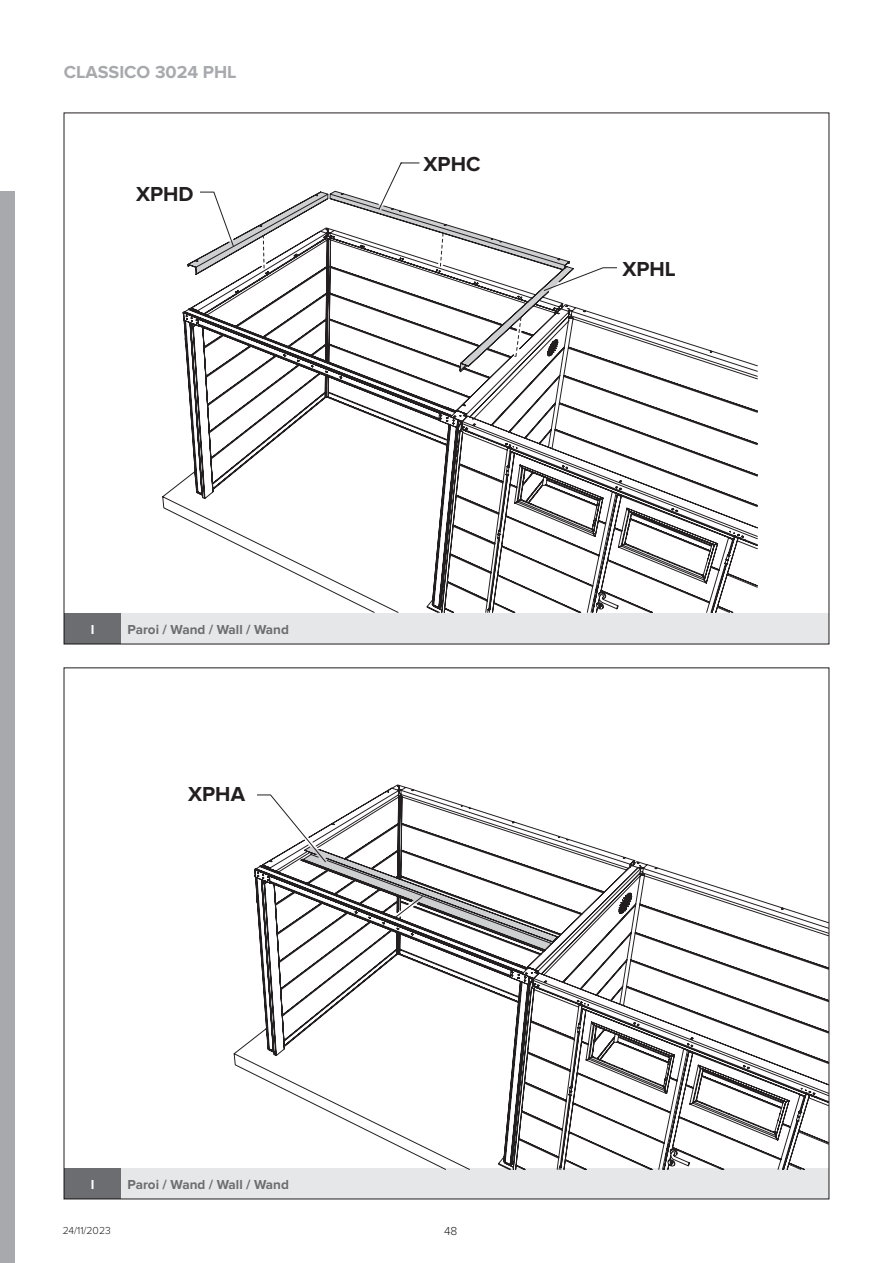
<style>
.page{position:relative;width:893px;height:1263px;background:#fff}
.page>*{position:absolute;margin:0;border:0;box-sizing:border-box;transform-origin:0 0}
.t1{font:700 21px "Proxima Nova";color:#231f20}
.t2{font:700 18px "Proxima Nova";color:#a8a9ad}
.t3{font:700 13.5px "Proxima Nova";color:#6c6d70}
.t4{font:700 13.5px "Proxima Nova";color:#fff}
.t5{font:300 12px "Proxima Nova";color:#231f20}
.t6{font:300 10.5px "Proxima Nova";color:#231f20}
</style>
<div class="page">
<div style="left:0;top:191px;width:15px;height:1072px;background:#a8a9ad"></div>
<div style="left:64px;top:613px;width:58px;height:31px;background:#6c6d70"></div>
<div style="left:122px;top:613px;width:707px;height:31px;background:#e6e7e9"></div>
<svg style="left:162px;top:312px;width:596px;height:301px"></svg>
<svg style="left:183px;top:162px;width:439px;height:216px"></svg>
<div style="left:64px;top:1168px;width:58px;height:31px;background:#6c6d70"></div>
<div style="left:122px;top:1168px;width:707px;height:31px;background:#e6e7e9"></div>
<div style="left:106px;top:668px;width:723px;height:501px;background:#fff"></div>
<svg style="left:233px;top:784px;width:594px;height:386px"></svg>
<div style="left:198px;top:785px;width:58px;height:29px;background:#fff"></div>
<svg style="left:596px;top:784px;width:77px;height:154px"></svg>
<h2 class="t2" style="left:64px;top:62px;width:174px">CLASSICO 3024 PHL</h2>
<h1 class="t1" style="left:136px;top:179px;width:59px">XPHD</h1>
<h1 class="t1" style="left:424px;top:148px;width:58px">XPHC</h1>
<p class="t4" style="left:91px;top:622px;width:5px">I</p>
<p class="t3" style="left:128px;top:622px;width:163px">Paroi / Wand / Wall / Wand</p>
<h1 class="t1" style="left:188px;top:782px;width:58px">XPHA</h1>
<h1 class="t1" style="left:622px;top:253px;width:55px">XPHL</h1>
<p class="t4" style="left:91px;top:1176px;width:5px">I</p>
<p class="t3" style="left:128px;top:1176px;width:163px">Paroi / Wand / Wall / Wand</p>
<p class="t6" style="left:62px;top:1226px;width:50px">24/11/2023</p>
<p class="t5" style="left:444px;top:1226px;width:15px">48</p>
</div>
